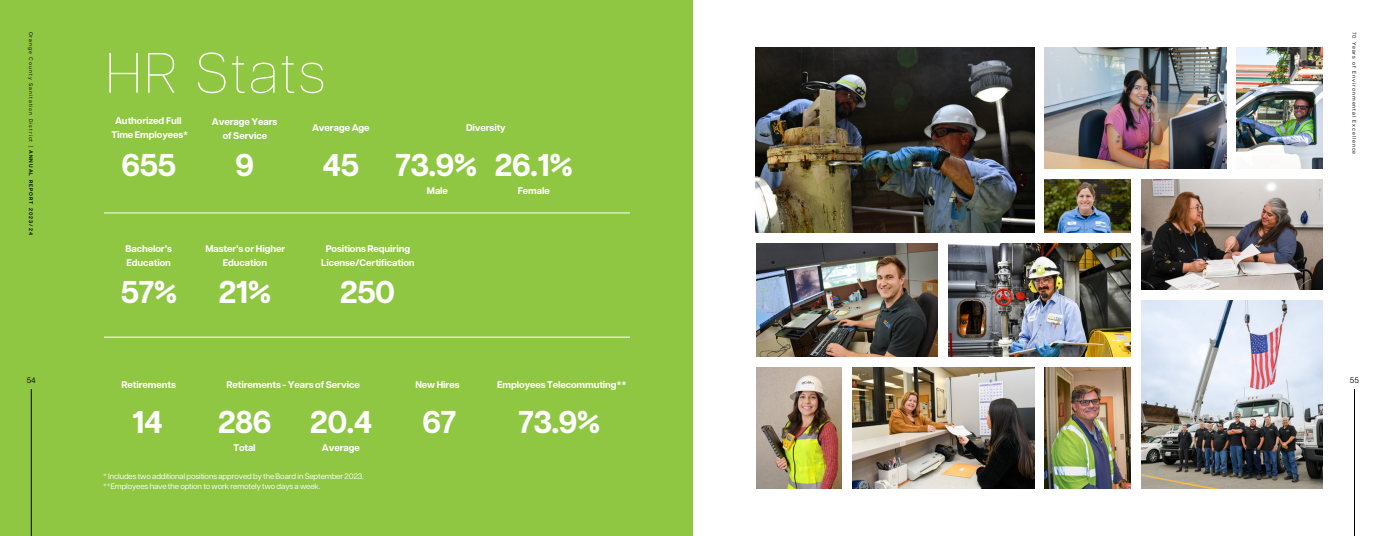
<style>
.page{position:relative;width:1386px;height:536px;background:#fff}
.page>*{position:absolute;margin:0;border:0;box-sizing:border-box;transform-origin:0 0}
.t1{font:100 56.7px "Articulat CF";letter-spacing:.045em;color:#fff}
.t2{font:700 31.5px "Articulat CF";letter-spacing:-.025em;color:#fff}
.t3{font:700 9.62px/14px "Articulat CF";letter-spacing:-.01em;color:#fff;text-align:center}
.t4{font:7.88px "Articulat CF";letter-spacing:-.01em;color:#fff}
.t5{font:7.88px "Articulat CF";color:#000}
.t6{font:5.25px "Articulat CF";letter-spacing:.2em;color:#000}
.s1{font-weight:600}
</style>
<div class="page">
<div style="left:0;top:0;width:693px;height:536px;background:#8fc743"></div>
<img style="left:852px;top:367px;width:182px;height:121px">
<img style="left:756px;top:243px;width:182px;height:113px">
<img style="left:948px;top:243px;width:182px;height:113px">
<img style="left:1141px;top:179px;width:182px;height:110px">
<img style="left:756px;top:47px;width:278px;height:186px">
<img style="left:1141px;top:300px;width:182px;height:188px">
<img style="left:1045px;top:47px;width:182px;height:122px">
<img style="left:756px;top:367px;width:86px;height:121px">
<img style="left:1045px;top:367px;width:85px;height:121px">
<img style="left:1045px;top:179px;width:85px;height:54px">
<img style="left:1237px;top:47px;width:86px;height:122px">
<hr style="left:104px;top:337px;width:526px;height:1px;background:#fff">
<hr style="left:104px;top:213px;width:526px;height:1px;background:#fff">
<hr style="left:31px;top:389px;width:1px;height:147px;background:#000">
<hr style="left:1354px;top:389px;width:1px;height:147px;background:#000">
<p class="t6" style="left:35px;top:32px;width:205px;rotate:90deg">Orange County Sanitation District | <span class="s1">ANNUAL REPORT 2023/24</span></p>
<p class="t6" style="left:1358px;top:32px;width:124px;rotate:90deg">70 Years of Environmental Excellence</p>
<p class="t1" style="left:106px;top:33px;width:221px">HR Stats</p>
<p class="t3" style="left:111px;top:114px;width:78px">Authorized Full<br>Time Employees*</p>
<p class="t3" style="left:212px;top:114px;width:67px">Average Years of Service</p>
<p class="t3" style="left:312px;top:121px;width:59px">Average Age</p>
<p class="t3" style="left:466px;top:121px;width:41px">Diversity</p>
<p class="t2" style="left:395px;top:141px;width:84px">73.9%</p>
<p class="t2" style="left:494px;top:141px;width:80px">26.1%</p>
<p class="t2" style="left:121px;top:141px;width:57px">655</p>
<p class="t2" style="left:235px;top:142px;width:21px">9</p>
<p class="t2" style="left:323px;top:141px;width:38px">45</p>
<p class="t3" style="left:427px;top:183px;width:23px">Male</p>
<p class="t3" style="left:518px;top:183px;width:34px">Female</p>
<p class="t3" style="left:126px;top:241px;width:48px;text-align:left">Bachelor’s<br>Education</p>
<p class="t3" style="left:205px;top:241px;width:81px">Master’s or Higher<br>Education</p>
<p class="t3" style="left:321px;top:241px;width:95px">Positions Requiring<br>License/Certification</p>
<p class="t2" style="left:120px;top:269px;width:58px">57%</p>
<p class="t2" style="left:340px;top:269px;width:57px">250</p>
<p class="t2" style="left:218px;top:269px;width:55px">21%</p>
<p class="t5" style="left:27px;top:374px;width:10px">54</p>
<p class="t5" style="left:1350px;top:374px;width:11px">55</p>
<p class="t3" style="left:122px;top:377px;width:56px">Retirements</p>
<p class="t3" style="left:415px;top:377px;width:46px">New Hires</p>
<p class="t3" style="left:497px;top:377px;width:131px">Employees Telecommuting**</p>
<p class="t3" style="left:227px;top:377px;width:135px">Retirements - Years of Service</p>
<p class="t2" style="left:132px;top:398px;width:32px">14</p>
<p class="t2" style="left:422px;top:398px;width:36px">67</p>
<p class="t2" style="left:518px;top:398px;width:84px">73.9%</p>
<p class="t2" style="left:218px;top:398px;width:55px">286</p>
<p class="t2" style="left:310px;top:398px;width:64px">20.4</p>
<p class="t3" style="left:233px;top:440px;width:24px">Total</p>
<p class="t3" style="left:322px;top:440px;width:40px">Average</p>
<p class="t4" style="left:103px;top:470px;width:262px">* Includes two additional positions approved by the Board in September 2023.</p>
<p class="t4" style="left:103px;top:480px;width:219px">**Employees have the option to work remotely two days a week.</p>
</div>
